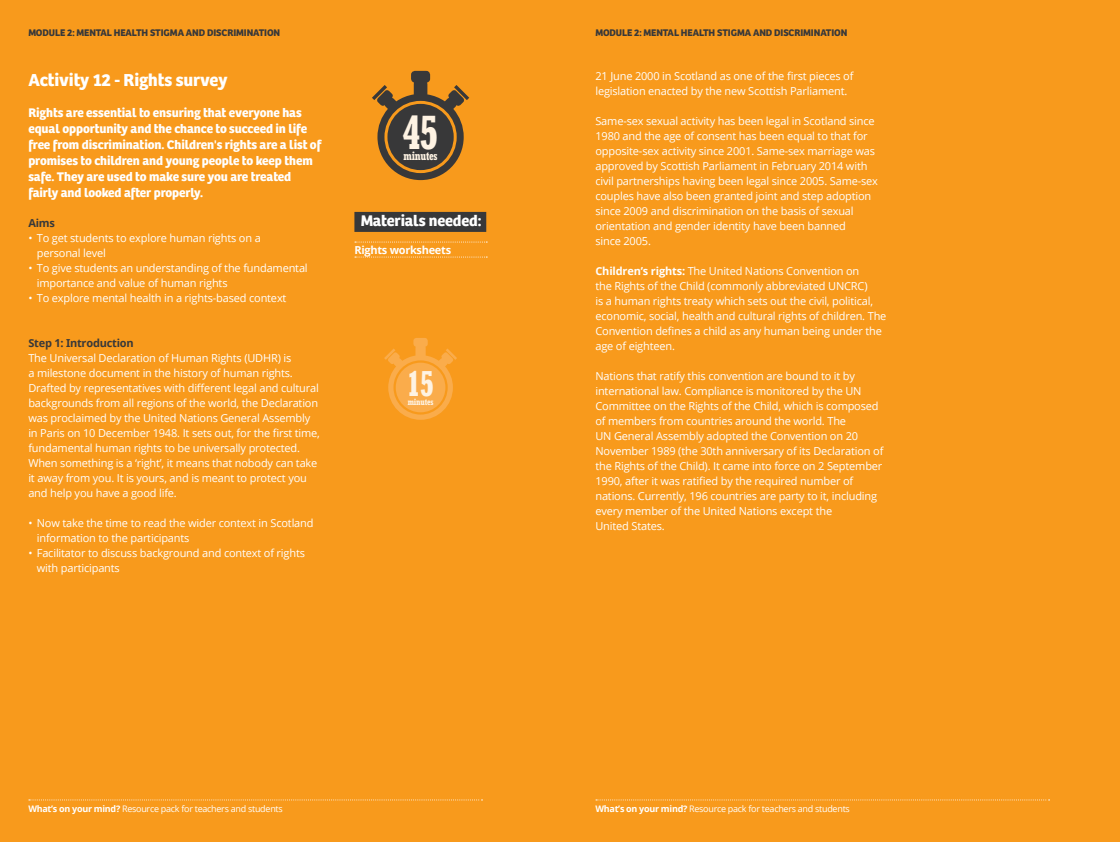
<style>
.page{position:relative;width:1120px;height:842px;background:#fff}
.page>*{position:absolute;margin:0;border:0;box-sizing:border-box;transform-origin:0 0}
.t1{font:700 condensed 47.3px "Rockwell";color:#fef3e3;scale:.93 1}
.t2{font:700 condensed 35.5px "Rockwell";color:#fef3e3;scale:.93 1}
.Header_2{font:700 18px "Bree";letter-spacing:-.005em;color:#fff}
.Headers_blk{font:700 16px "Bree";letter-spacing:-.005em;color:#fff}
.Intro_text{font:700 13px/16px "Bree";letter-spacing:-.005em;color:#fff}
.t3{font:700 condensed 12px "Rockwell";letter-spacing:-.025em;color:#fef3e3;scale:.93 1}
.Body_text{font:11px/15px "Open Sans";letter-spacing:-.015em;color:#fff}
.Body_text-2{font:700 11px "Open Sans";letter-spacing:-.02em;color:#383839}
.Materials{font:700 11px "Open Sans";letter-spacing:-.025em;color:#fff}
.t4{font:700 10px "Bree";letter-spacing:-.01em;color:#383839}
.t5{font:9px "Open Sans";letter-spacing:-.03em;color:#fff}
.t6{font:700 condensed 9px "Rockwell";letter-spacing:-.025em;color:#fef3e3;scale:.93 1}
.s1{font-weight:700}
</style>
<div class="page">
<div style="left:524px;top:0;width:596px;height:842px;background:#f89a1c"></div>
<svg style="left:596px;top:799px;width:453px;height:1px"></svg>
<div style="left:0;top:0;width:524px;height:842px;background:#f89a1c"></div>
<svg style="left:29px;top:799px;width:453px;height:1px"></svg>
<div style="left:354px;top:212px;width:132px;height:20px;background:#383839"></div>
<svg style="left:355px;top:242px;width:132px;height:1px"></svg>
<svg style="left:355px;top:257px;width:132px;height:1px"></svg>
<svg style="left:372px;top:71px;width:97px;height:109px"></svg>
<svg style="left:384px;top:338px;width:73px;height:82px"></svg>
<p class="t4" style="left:28px;top:26px;width:253px">MODULE 2: MENTAL HEALTH STIGMA AND DISCRIMINATION</p>
<p class="Header_2" style="left:28px;top:69px;width:201px">Activity 12 - Rights survey</p>
<p class="Intro_text" style="left:28px;top:105px;width:294px">Rights are essential to ensuring that everyone has equal opportunity and the chance to succeed in life free from discrimination. Children's rights are a list of promises to children and young people to keep them safe. They are used to make sure you are treated fairly and looked after properly.</p>
<p class="Body_text-2" style="left:28px;top:215px;width:28px">Aims</p>
<p class="Body_text" style="left:37px;top:230px;width:225px;text-indent:-9px">• To get students to explore human rights on a personal level</p>
<p class="Body_text" style="left:37px;top:260px;width:272px;text-indent:-9px">• To give students an understanding of the fundamental importance and value of human rights</p>
<p class="Body_text" style="left:28px;top:290px;width:260px">• To explore mental health in a rights-based context</p>
<p class="Body_text-2" style="left:28px;top:335px;width:107px">Step 1: Introduction</p>
<p class="Body_text" style="left:28px;top:350px;width:293px">The Universal Declaration of Human Rights (UDHR) is<br>a milestone document in the history of human rights.<br>Drafted by representatives with different legal and cultural backgrounds from all regions of the world, the Declaration was proclaimed by the United Nations General Assembly in Paris on 10 December 1948. It sets out, for the first time, fundamental human rights to be universally protected.</p>
<p class="Body_text" style="left:28px;top:455px;width:291px">When something is a ‘right’, it means that nobody can take it away from you. It is yours, and is meant to protect you and help you have a good life.</p>
<p class="Body_text" style="left:37px;top:515px;width:278px;text-indent:-9px">• Now take the time to read the wider context in Scotland information to the participants</p>
<p class="Body_text" style="left:37px;top:545px;width:270px;text-indent:-9px">• Facilitator to discuss background and context of rights with participants</p>
<p class="t1" style="left:402px;top:104px;width:41px">45</p>
<p class="t3" style="left:403px;top:149px;width:38px">minutes</p>
<p class="Headers_blk" style="left:361px;top:211px;width:122px">Materials needed:</p>
<p class="Materials" style="left:354px;top:242px;width:98px">Rights worksheets</p>
<p class="t2" style="left:407px;top:363px;width:31px">15</p>
<p class="t6" style="left:408px;top:397px;width:29px">minutes</p>
<p class="t4" style="left:595px;top:26px;width:253px">MODULE 2: MENTAL HEALTH STIGMA AND DISCRIMINATION</p>
<p class="Body_text" style="left:595px;top:68px;width:259px">21 June 2000 in Scotland as one of the first pieces of legislation enacted by the new Scottish Parliament.</p>
<p class="Body_text" style="left:595px;top:113px;width:284px">Same-sex sexual activity has been legal in Scotland since 1980 and the age of consent has been equal to that for opposite-sex activity since 2001. Same-sex marriage was approved by Scottish Parliament in February 2014 with civil partnerships having been legal since 2005. Same-sex couples have also been granted joint and step adoption since 2009 and discrimination on the basis of sexual orientation and gender identity have been banned<br>since 2005.</p>
<p class="Body_text" style="left:595px;top:263px;width:292px"><span class="s1">Children’s rights:</span> The United Nations Convention on<br>the Rights of the Child (commonly abbreviated UNCRC)<br>is a human rights treaty which sets out the civil, political, economic, social, health and cultural rights of children. The Convention defines a child as any human being under the age of eighteen.</p>
<p class="Body_text" style="left:595px;top:368px;width:289px">Nations that ratify this convention are bound to it by international law. Compliance is monitored by the UN Committee on the Rights of the Child, which is composed of members from countries around the world. The<br>UN General Assembly adopted the Convention on 20<br>November 1989 (the 30th anniversary of its Declaration of the Rights of the Child). It came into force on 2 September 1990, after it was ratified by the required number of nations. Currently, 196 countries are party to it, including every member of the United Nations except the<br>United States.</p>
<p class="t5" style="left:28px;top:802px;width:256px"><span class="s1">What’s on your mind?</span> Resource pack for teachers and students</p>
<p class="t5" style="left:595px;top:802px;width:256px"><span class="s1">What’s on your mind?</span> Resource pack for teachers and students</p>
</div>
